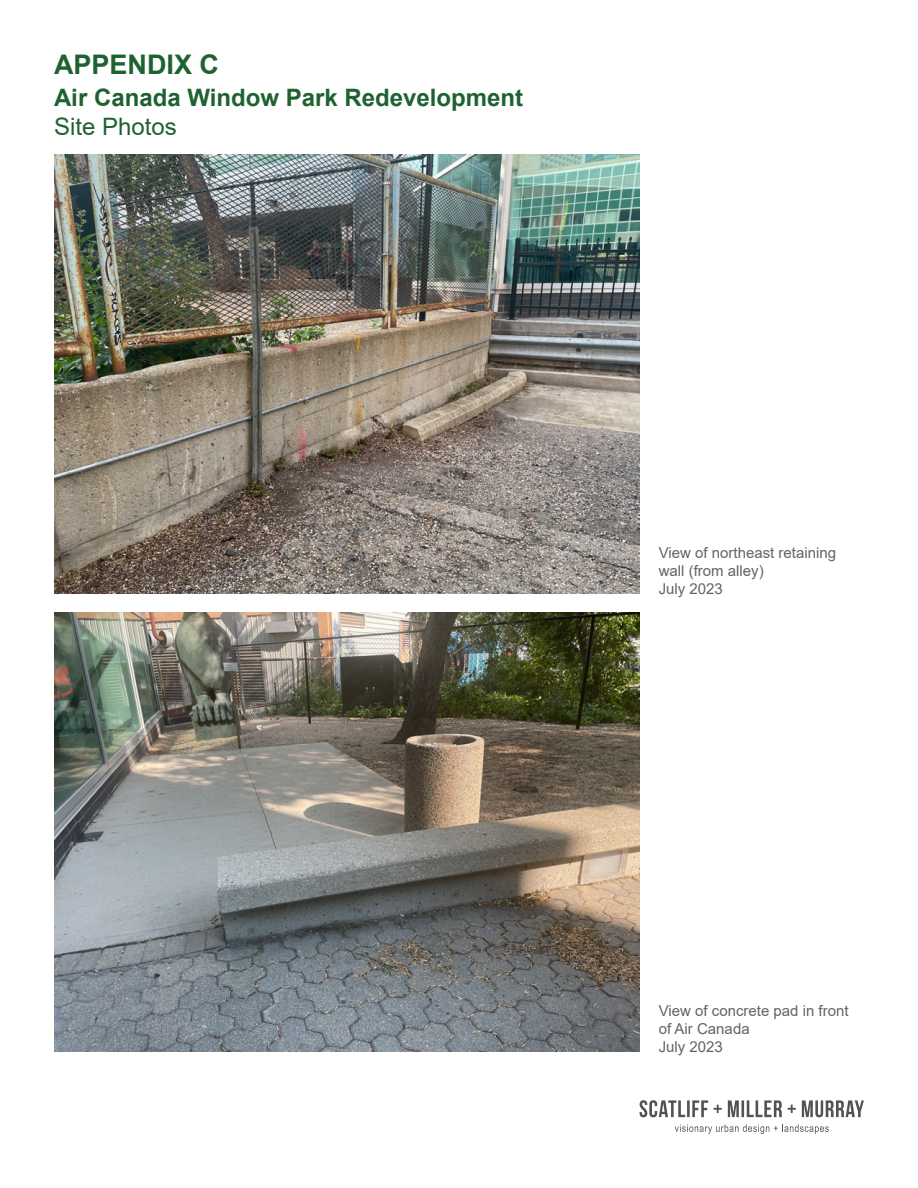
<style>
.page{position:relative;width:918px;height:1188px;background:#fff}
.page>*{position:absolute;margin:0;border:0;box-sizing:border-box;transform-origin:0 0}
.t1{font:700 27px "Arial";color:#1f6231}
.t2{font:700 24px "Arial";color:#1f6231}
.t3{font:24px "Arial";color:#1f6231}
.t4{font:15px/18px "Arial";color:#636366}
</style>
<div class="page">
<img style="left:54px;top:155px;width:586px;height:439px">
<img style="left:54px;top:613px;width:586px;height:439px">
<svg style="left:640px;top:1100px;width:224px;height:17px"></svg>
<svg style="left:675px;top:1124px;width:154px;height:10px"></svg>
<p class="t1" style="left:54px;top:45px;width:167px">APPENDIX C</p>
<p class="t2" style="left:54px;top:81px;width:471px">Air Canada Window Park Redevelopment</p>
<p class="t3" style="left:54px;top:110px;width:124px">Site Photos</p>
<p class="t4" style="left:659px;top:544px;width:179px">View of northeast retaining wall (from alley)</p>
<p class="t4" style="left:659px;top:580px;width:66px">July 2023</p>
<p class="t4" style="left:659px;top:1002px;width:191px">View of concrete pad in front of Air Canada</p>
<p class="t4" style="left:659px;top:1038px;width:66px">July 2023</p>
</div>
